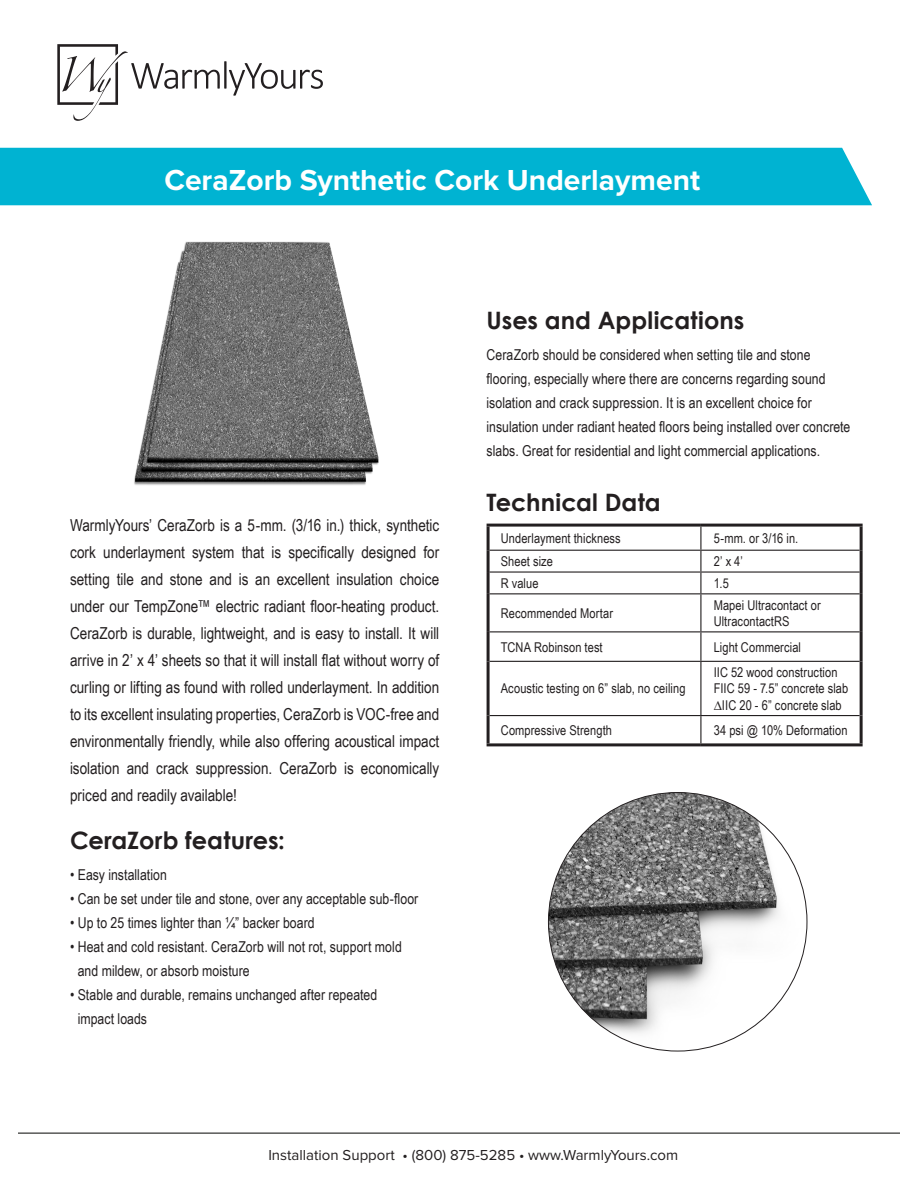
<style>
.page{position:relative;width:918px;height:1188px;background:#fff}
.page>*{position:absolute;margin:0;border:0;box-sizing:border-box;transform-origin:0 0}
.t1{font:700 30px "Proxima Nova";color:#fff}
.t2{font:700 24px "Century Gothic";letter-spacing:.005em;color:#231f20}
.t3{font:16.5px/27px "Arial Narrow";color:#231f20;text-align:justify}
.t4{font:15px/24px "Arial Narrow";letter-spacing:.005em;color:#231f20}
.t5{font:15px "Proxima Nova";color:#231f20}
.t6{font:13.5px/16.2px "Arial Narrow";letter-spacing:.005em;color:#231f20}
</style>
<div class="page">
<hr style="left:490px;top:550px;width:211px;height:1px;background:#231f20">
<hr style="left:701px;top:550px;width:159px;height:1px;background:#231f20">
<hr style="left:490px;top:571px;width:211px;height:2px;background:#231f20">
<hr style="left:701px;top:571px;width:159px;height:2px;background:#231f20">
<svg style="left:700px;top:527px;width:1px;height:66px"></svg>
<hr style="left:490px;top:593px;width:211px;height:1px;background:#231f20">
<hr style="left:701px;top:593px;width:159px;height:1px;background:#231f20">
<hr style="left:700px;top:594px;width:1px;height:37px;background:#231f20">
<hr style="left:490px;top:631px;width:211px;height:1px;background:#231f20">
<hr style="left:701px;top:631px;width:159px;height:1px;background:#231f20">
<svg style="left:700px;top:632px;width:1px;height:29px"></svg>
<hr style="left:490px;top:661px;width:211px;height:1px;background:#231f20">
<hr style="left:701px;top:661px;width:159px;height:1px;background:#231f20">
<hr style="left:700px;top:662px;width:1px;height:53px;background:#231f20">
<hr style="left:490px;top:715px;width:211px;height:1px;background:#231f20">
<hr style="left:701px;top:715px;width:159px;height:1px;background:#231f20">
<svg style="left:700px;top:716px;width:1px;height:27px"></svg>
<hr style="left:487px;top:524px;width:214px;height:3px;background:#231f20">
<hr style="left:487px;top:527px;width:3px;height:23px;background:#231f20">
<hr style="left:701px;top:524px;width:162px;height:3px;background:#231f20">
<hr style="left:860px;top:527px;width:3px;height:23px;background:#231f20">
<hr style="left:487px;top:550px;width:3px;height:22px;background:#231f20">
<hr style="left:860px;top:550px;width:3px;height:22px;background:#231f20">
<hr style="left:487px;top:572px;width:3px;height:22px;background:#231f20">
<hr style="left:860px;top:572px;width:3px;height:22px;background:#231f20">
<hr style="left:487px;top:594px;width:3px;height:38px;background:#231f20">
<hr style="left:860px;top:594px;width:3px;height:38px;background:#231f20">
<hr style="left:487px;top:632px;width:3px;height:29px;background:#231f20">
<hr style="left:860px;top:632px;width:3px;height:29px;background:#231f20">
<hr style="left:487px;top:661px;width:3px;height:55px;background:#231f20">
<hr style="left:860px;top:661px;width:3px;height:55px;background:#231f20">
<hr style="left:487px;top:716px;width:3px;height:27px;background:#231f20">
<hr style="left:860px;top:716px;width:3px;height:27px;background:#231f20">
<hr style="left:487px;top:743px;width:214px;height:3px;background:#231f20">
<hr style="left:701px;top:743px;width:162px;height:3px;background:#231f20">
<img style="left:134px;top:241px;width:245px;height:244px">
<img style="left:548px;top:793px;width:259px;height:258px;border-radius:129px">
<div style="left:0;top:148px;width:872px;height:57px;background:#00b3d2"></div>
<hr style="left:18px;top:1133px;width:882px;height:1px;background:#040503">
<svg style="left:57px;top:44px;width:266px;height:77px"></svg>
<p class="t1" style="left:164px;top:162px;width:537px">CeraZorb Synthetic Cork Underlayment</p>
<p class="t3" style="left:70px;top:511px;width:371px">WarmlyYours’ CeraZorb is a 5-mm. (3/16 in.) thick, synthetic cork underlayment system that is specifically designed for setting tile and stone and is an excellent insulation choice under our TempZone™ electric radiant floor-heating product.<br>CeraZorb is durable, lightweight, and is easy to install. It will arrive in 2’ x 4’ sheets so that it will install flat without worry of curling or lifting as found with rolled underlayment. In addition to its excellent insulating properties, CeraZorb is VOC-free and environmentally friendly, while also offering acoustical impact isolation and crack suppression. CeraZorb is economically priced and readily available!</p>
<p class="t2" style="left:70px;top:825px;width:217px">CeraZorb features:</p>
<p class="t4" style="left:70px;top:862px;width:98px">• Easy installation</p>
<p class="t4" style="left:70px;top:886px;width:350px">• Can be set under tile and stone, over any acceptable sub-floor</p>
<p class="t4" style="left:70px;top:910px;width:246px">• Up to 25 times lighter than ¼” backer board</p>
<p class="t4" style="left:78px;top:934px;width:326px;text-indent:-8px">• Heat and cold resistant. CeraZorb will not rot, support mold and mildew, or absorb moisture</p>
<p class="t4" style="left:78px;top:982px;width:301px;text-indent:-8px">• Stable and durable, remains unchanged after repeated impact loads</p>
<p class="t2" style="left:487px;top:306px;width:259px">Uses and Applications</p>
<p class="t4" style="left:487px;top:342px;width:365px">CeraZorb should be considered when setting tile and stone flooring, especially where there are concerns regarding sound isolation and crack suppression. It is an excellent choice for insulation under radiant heated floors being installed over concrete slabs. Great for residential and light commercial applications.</p>
<p class="t2" style="left:487px;top:487px;width:176px">Technical Data</p>
<p class="t6" style="left:501px;top:529px;width:122px">Underlayment thickness</p>
<p class="t6" style="left:714px;top:529px;width:86px">5-mm. or 3/16 in.</p>
<p class="t6" style="left:501px;top:553px;width:54px">Sheet size</p>
<p class="t6" style="left:714px;top:553px;width:31px">2’ x 4’</p>
<p class="t6" style="left:501px;top:575px;width:39px">R value</p>
<p class="t6" style="left:714px;top:575px;width:17px">1.5</p>
<p class="t6" style="left:501px;top:604px;width:114px">Recommended Mortar</p>
<p class="t6" style="left:714px;top:596px;width:109px">Mapei Ultracontact or<br>UltracontactRS</p>
<p class="t6" style="left:501px;top:638px;width:103px">TCNA Robinson test</p>
<p class="t6" style="left:714px;top:638px;width:89px">Light Commercial</p>
<p class="t6" style="left:501px;top:680px;width:186px">Acoustic testing on 6” slab, no ceiling</p>
<p class="t6" style="left:714px;top:664px;width:125px">IIC 52 wood construction</p>
<p class="t6" style="left:714px;top:680px;width:136px">FIIC 59 - 7.5” concrete slab ∆IIC 20 - 6” concrete slab</p>
<p class="t6" style="left:501px;top:722px;width:113px">Compressive Strength</p>
<p class="t6" style="left:714px;top:722px;width:135px">34 psi @ 10% Deformation</p>
<p class="t5" style="left:268px;top:1146px;width:411px">Installation Support • (800) 875-5285 • www.WarmlyYours.com</p>
</div>
